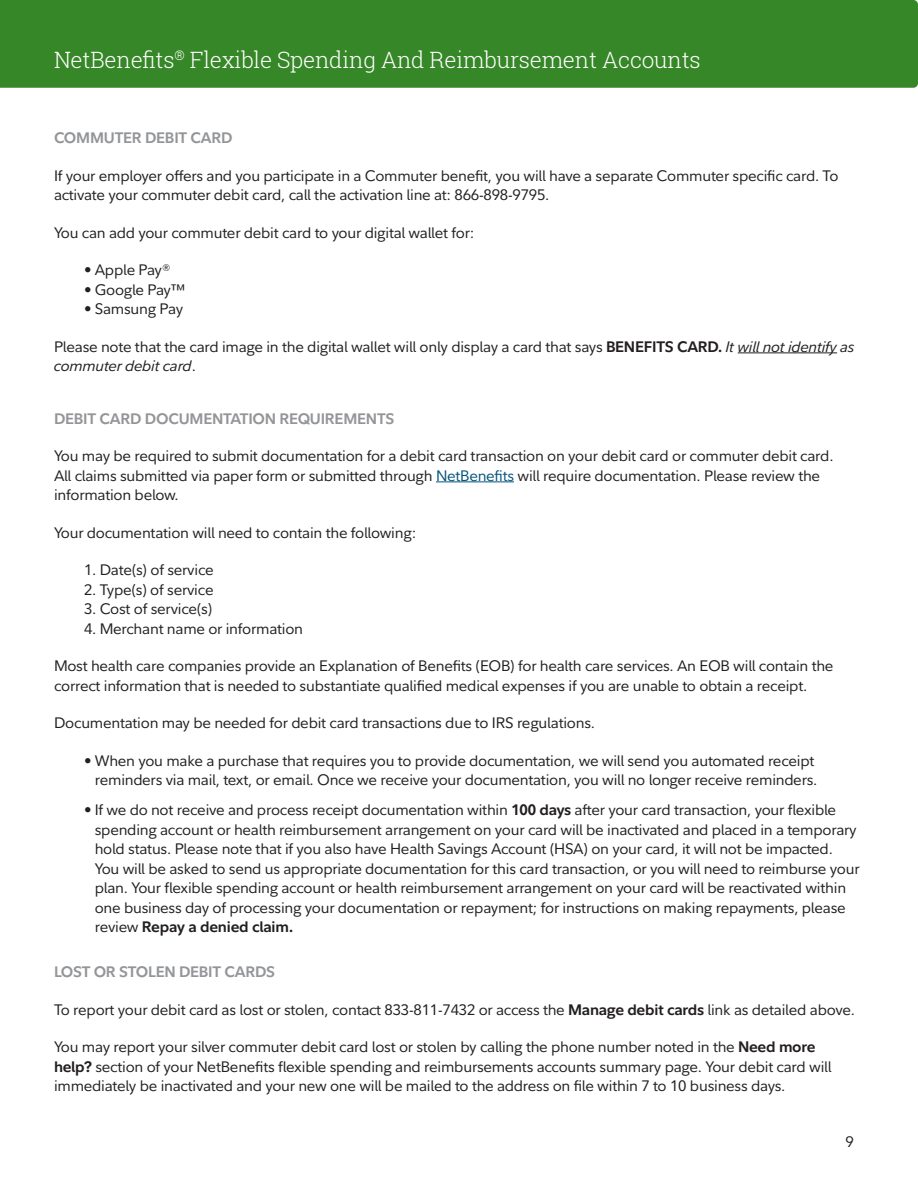
<style>
.page{position:relative;width:918px;height:1188px;background:#fff}
.page>*{position:absolute;margin:0;border:0;box-sizing:border-box;transform-origin:0 0}
.t1{font:300 22.5px "Roboto Slab";letter-spacing:-.01em;color:#fff}
.t2{font:15px/19.5px "Fidelity Sans";letter-spacing:-.015em;color:#231f20}
.t3{font:700 15px "Fidelity Sans";letter-spacing:-.015em;color:#939598}
.s1{font-weight:700}
.s2{font-style:italic}
.s3{color:#04547c}
</style>
<div class="page">
<div style="left:0;top:0;width:918px;height:88px;background:#368727"></div>
<hr style="left:738px;top:352px;width:99px;height:1px;background:#231f20">
<hr style="left:436px;top:482px;width:78px;height:1px;background:#04547c">
<h1 class="t1" style="left:54px;top:44px;width:648px">NetBenefits<sup>®</sup> Flexible Spending And Reimbursement Accounts</h1>
<p class="t3" style="left:54px;top:128px;width:180px">COMMUTER DEBIT CARD</p>
<p class="t2" style="left:54px;top:166px;width:786px">If your employer offers and you participate in a Commuter benefit, you will have a separate Commuter specific card. To activate your commuter debit card, call the activation line at: 866-898-9795.</p>
<p class="t2" style="left:54px;top:223px;width:422px">You can add your commuter debit card to your digital wallet for:</p>
<p class="t2" style="left:84px;top:260px;width:88px">• Apple Pay®</p>
<p class="t2" style="left:84px;top:280px;width:103px">• Google Pay™</p>
<p class="t2" style="left:84px;top:299px;width:101px">• Samsung Pay</p>
<p class="t2" style="left:54px;top:337px;width:802px">Please note that the card image in the digital wallet will only display a card that says <span class="s1">BENEFITS CARD.</span> <span class="s2">It will not identify as commuter debit card</span>.</p>
<p class="t3" style="left:54px;top:409px;width:342px">DEBIT CARD DOCUMENTATION REQUIREMENTS</p>
<p class="t2" style="left:54px;top:446px;width:781px">You may be required to submit documentation for a debit card transaction on your debit card or commuter debit card.<br>All claims submitted via paper form or submitted through <span class="s3">NetBenefits</span> will require documentation. Please review the information below.</p>
<p class="t2" style="left:54px;top:523px;width:364px">Your documentation will need to contain the following:</p>
<p class="t2" style="left:84px;top:560px;width:131px">1. Date(s) of service</p>
<p class="t2" style="left:84px;top:580px;width:131px">2. Type(s) of service</p>
<p class="t2" style="left:84px;top:599px;width:130px">3. Cost of service(s)</p>
<p class="t2" style="left:84px;top:619px;width:221px">4. Merchant name or information</p>
<p class="t2" style="left:54px;top:656px;width:781px">Most health care companies provide an Explanation of Benefits (EOB) for health care services. An EOB will contain the correct information that is needed to substantiate qualified medical expenses if you are unable to obtain a receipt.</p>
<p class="t2" style="left:54px;top:713px;width:543px">Documentation may be needed for debit card transactions due to IRS regulations.</p>
<p class="t2" style="left:84px;top:751px;width:735px;text-align:right">• When you make a purchase that requires you to provide documentation, we will send you automated receipt reminders via mail, text, or email. Once we receive your documentation, you will no longer receive reminders.</p>
<p class="t2" style="left:95px;top:800px;width:766px;text-indent:-11px">• If we do not receive and process receipt documentation within <span class="s1">100 days</span> after your card transaction, your flexible spending account or health reimbursement arrangement on your card will be inactivated and placed in a temporary hold status. Please note that if you also have Health Savings Account (HSA) on your card, it will not be impacted.<br>You will be asked to send us appropriate documentation for this card transaction, or you will need to reimburse your plan. Your flexible spending account or health reimbursement arrangement on your card will be reactivated within one business day of processing your documentation or repayment; for instructions on making repayments, please review <span class="s1">Repay a denied claim.</span></p>
<p class="t3" style="left:54px;top:962px;width:223px">LOST OR STOLEN DEBIT CARDS</p>
<p class="t2" style="left:54px;top:1000px;width:802px">To report your debit card as lost or stolen, contact 833-811-7432 or access the <span class="s1">Manage debit cards</span> link as detailed above.</p>
<p class="t2" style="left:54px;top:1037px;width:779px">You may report your silver commuter debit card lost or stolen by calling the phone number noted in the <span class="s1">Need more help?</span> section of your NetBenefits flexible spending and reimbursements accounts summary page. Your debit card will immediately be inactivated and your new one will be mailed to the address on file within 7 to 10 business days.</p>
<p class="t2" style="left:846px;top:1132px;width:10px">9</p>
</div>
